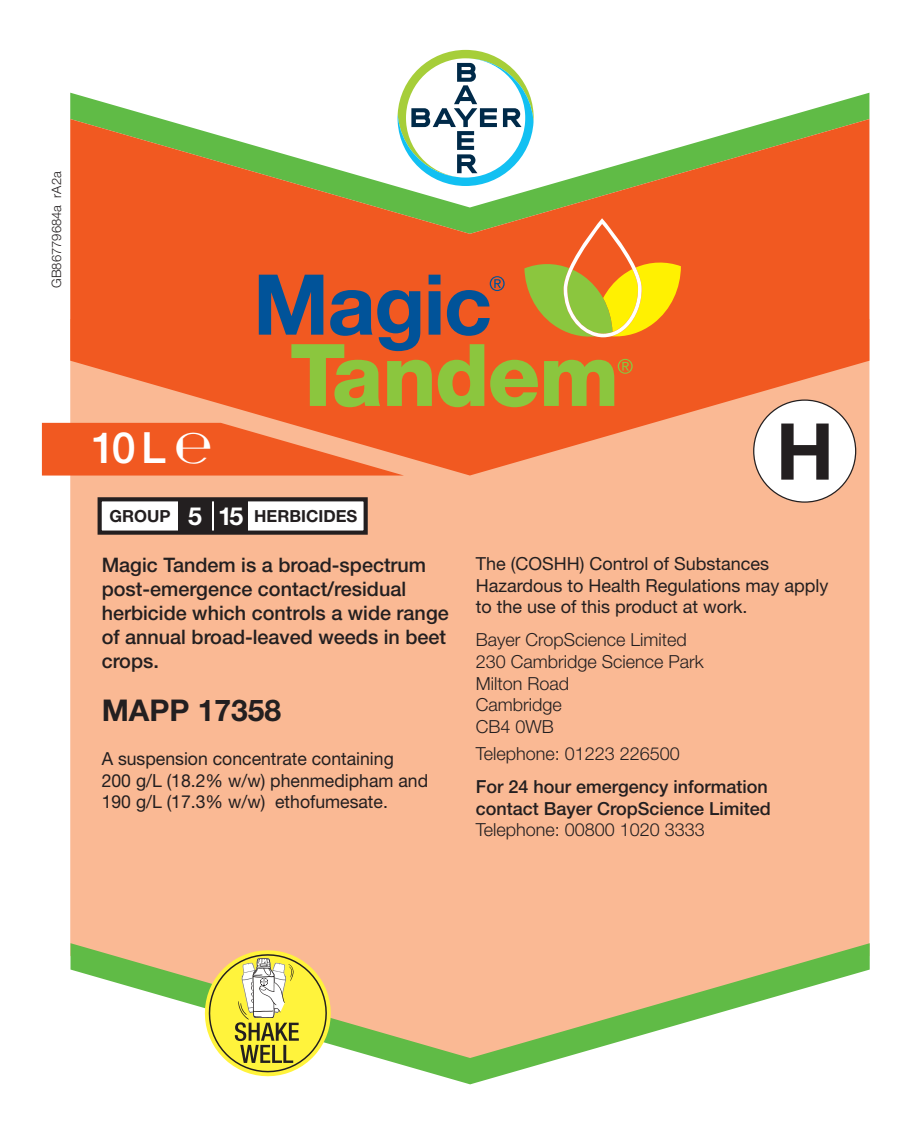
<style>
.page{position:relative;width:919px;height:1131px;background:#fff}
.page>*{position:absolute;margin:0;border:0;box-sizing:border-box;transform-origin:0 0}
.t1{font:700 78.6px "Helvetica Neue";color:#231f20}
.t2{font:500 43.2px "Helvetica Neue LT Std";color:#fff}
.t3{font:700 30px "Helvetica Neue LT Std";color:#231f20}
.t4{font:700 25px "Helvetica Neue LT Std";color:#fff}
.t5{font:500 20px/24px "Helvetica Neue LT Std";color:#231f20}
.t6{font:18px/21.6px "Helvetica Neue LT Std";color:#231f20}
.t7{font:300 18px "Helvetica Neue LT Std";color:#231f20}
.t8{font:500 18px/21.6px "Helvetica Neue LT Std";color:#231f20}
.t9{font:700 16.6px "Helvetica Neue LT Std";color:#231f20}
.t10{font:300 13px "Helvetica Neue LT Std";color:#231f20}
</style>
<div class="page">
<div style="left:70px;top:475px;width:799px;height:495px;background:#fab994"></div>
<div style="left:754px;top:400px;width:102px;height:102px;background:#fff;border-radius:50%"></div>
<svg style="left:70px;top:93px;width:799px;height:26px"></svg>
<svg style="left:70px;top:119px;width:799px;height:356px;background:#e58551"></svg>
<svg style="left:398px;top:50px;width:136px;height:136px"></svg>
<svg style="left:71px;top:943px;width:799px;height:141px"></svg>
<div style="left:100px;top:499px;width:266px;height:33px;background:#fff"></div>
<div style="left:98px;top:497px;width:270px;height:38px;border:4px solid #231f20"></div>
<div style="left:178px;top:499px;width:34px;height:33px;background:#231f20"></div>
<div style="left:214px;top:499px;width:34px;height:33px;background:#231f20"></div>
<svg style="left:205px;top:950px;width:126px;height:126px"></svg>
<svg style="left:259px;top:218px;width:422px;height:189px;background:#c87533"></svg>
<svg style="left:42px;top:423px;width:362px;height:52px;background:#f26732"></svg>
<p class="t10" style="left:49px;top:288px;width:118px;rotate:-90deg">GB86779684a rA2a</p>
<p class="t2" style="left:92px;top:422px;width:76px">10 L</p>
<h1 class="t1" style="left:776px;top:403px;width:60px">H</h1>
<p class="t9" style="left:109px;top:506px;width:63px">GROUP</p>
<p class="t4" style="left:188px;top:500px;width:15px">5</p>
<p class="t4" style="left:218px;top:500px;width:27px">15</p>
<p class="t9" style="left:254px;top:506px;width:105px">HERBICIDES</p>
<p class="t5" style="left:102px;top:552px;width:349px">Magic Tandem is a broad-spectrum post-emergence contact/residual herbicide which controls a wide range of annual broad-leaved weeds in beet crops.</p>
<p class="t3" style="left:102px;top:691px;width:181px">MAPP 17358</p>
<p class="t6" style="left:102px;top:747px;width:328px">A suspension concentrate containing<br>200 g/L (18.2% w/w) phenmedipham and<br>190 g/L (17.3% w/w) ethofumesate.</p>
<p class="t6" style="left:476px;top:553px;width:354px">The (COSHH) Control of Substances<br>Hazardous to Health Regulations may apply to the use of this product at work.</p>
<p class="t7" style="left:476px;top:629px;width:213px">Bayer CropScience Limited</p>
<p class="t7" style="left:476px;top:650px;width:230px">230 Cambridge Science Park</p>
<p class="t7" style="left:476px;top:672px;width:95px">Milton Road</p>
<p class="t7" style="left:476px;top:694px;width:88px">Cambridge</p>
<p class="t7" style="left:476px;top:715px;width:80px">CB4 0WB</p>
<p class="t7" style="left:476px;top:742px;width:206px">Telephone: 01223 226500</p>
<p class="t8" style="left:476px;top:775px;width:297px">For 24 hour emergency information contact Bayer CropScience Limited</p>
<p class="t7" style="left:476px;top:819px;width:231px">Telephone: 00800 1020 3333</p>
</div>
